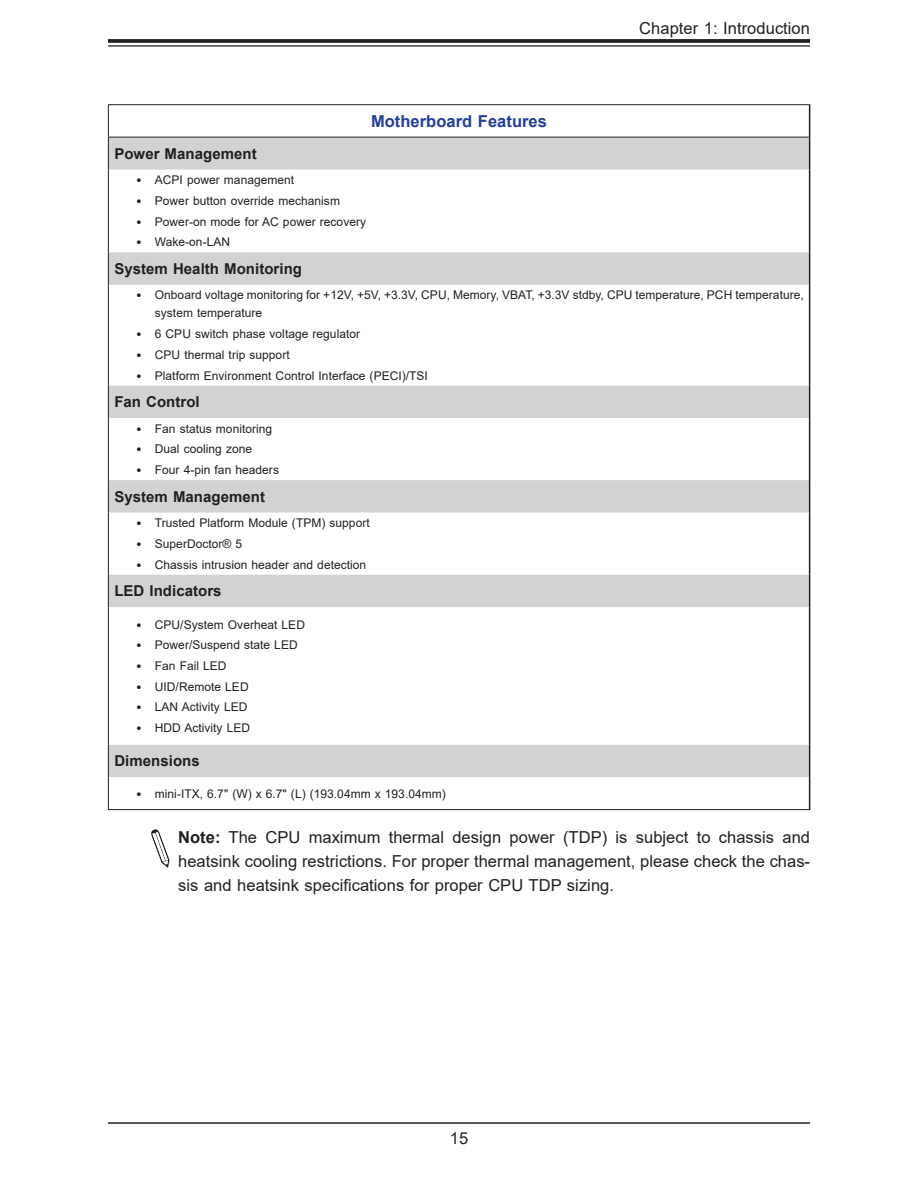
<style>
.page{position:relative;width:918px;height:1188px;background:#fff}
.page>*{position:absolute;margin:0;border:0;box-sizing:border-box;transform-origin:0 0}
.sm_body_warning_inde{font:16.5px/24px "Arial";letter-spacing:.005em;color:#231f20;text-align:justify}
.sm_fig_table_title{font:700 16.5px "Arial";letter-spacing:.005em;color:#223f99}
.sm_table_column_head{font:700 15px "Arial";letter-spacing:.005em;color:#231f20}
.t1{font:12px/18px "Arial";letter-spacing:.005em;color:#231f20}
.s1{font-family:"Letter Gothic Std";font-size:15px}
.s2{font-weight:700}
</style>
<div class="page">
<hr style="left:108px;top:1122px;width:702px;height:2px;background:#231f20">
<svg style="left:108px;top:39px;width:702px;height:4px;background:#302c2d"></svg>
<hr style="left:108px;top:45px;width:702px;height:2px;background:#231f20">
<svg style="left:151px;top:829px;width:18px;height:39px"></svg>
<svg style="left:109px;top:138px;width:700px;height:639px"></svg>
<hr style="left:809px;top:105px;width:1px;height:32px;background:#231f20">
<hr style="left:809px;top:137px;width:1px;height:33px;background:#231f20">
<hr style="left:809px;top:170px;width:1px;height:82px;background:#231f20">
<hr style="left:809px;top:252px;width:1px;height:33px;background:#231f20">
<hr style="left:809px;top:285px;width:1px;height:101px;background:#231f20">
<hr style="left:809px;top:386px;width:1px;height:32px;background:#231f20">
<hr style="left:809px;top:418px;width:1px;height:62px;background:#231f20">
<hr style="left:809px;top:480px;width:1px;height:33px;background:#231f20">
<hr style="left:809px;top:513px;width:1px;height:62px;background:#231f20">
<hr style="left:809px;top:575px;width:1px;height:32px;background:#231f20">
<hr style="left:809px;top:607px;width:1px;height:138px;background:#231f20">
<hr style="left:809px;top:745px;width:1px;height:32px;background:#231f20">
<hr style="left:809px;top:777px;width:1px;height:32px;background:#231f20">
<hr style="left:108px;top:137px;width:1px;height:33px;background:#231f20">
<hr style="left:108px;top:170px;width:1px;height:82px;background:#231f20">
<hr style="left:108px;top:252px;width:1px;height:33px;background:#231f20">
<hr style="left:108px;top:285px;width:1px;height:101px;background:#231f20">
<hr style="left:108px;top:386px;width:1px;height:32px;background:#231f20">
<hr style="left:108px;top:418px;width:1px;height:62px;background:#231f20">
<hr style="left:108px;top:480px;width:1px;height:33px;background:#231f20">
<hr style="left:108px;top:575px;width:1px;height:32px;background:#231f20">
<hr style="left:108px;top:607px;width:1px;height:138px;background:#231f20">
<hr style="left:108px;top:745px;width:1px;height:32px;background:#231f20">
<hr style="left:108px;top:777px;width:1px;height:32px;background:#231f20">
<hr style="left:108px;top:809px;width:702px;height:1px;background:#231f20">
<hr style="left:108px;top:104px;width:702px;height:1px;background:#231f20">
<hr style="left:108px;top:105px;width:1px;height:32px;background:#231f20">
<hr style="left:108px;top:137px;width:701px;height:1px;background:#231f20">
<hr style="left:108px;top:513px;width:1px;height:62px;background:#231f20">
<p class="sm_fig_table_title" style="left:371px;top:109px;width:178px">Motherboard Features</p>
<h1 class="sm_body_warning_inde" style="left:639px;top:16px;width:172px">Chapter 1: Introduction</h1>
<p class="sm_table_column_head" style="left:114px;top:143px;width:144px">Power Management</p>
<p class="t1" style="left:134px;top:171px;width:161px"><span class="s1">•</span> ACPI power management</p>
<p class="t1" style="left:134px;top:192px;width:207px"><span class="s1">•</span> Power button override mechanism</p>
<p class="t1" style="left:134px;top:212px;width:233px"><span class="s1">•</span> Power-on mode for AC power recovery</p>
<p class="t1" style="left:134px;top:233px;width:97px"><span class="s1">•</span> Wake-on-LAN</p>
<p class="sm_table_column_head" style="left:114px;top:258px;width:189px">System Health Monitoring</p>
<p class="t1" style="left:155px;top:286px;width:650px;text-indent:-21px"><span class="s1">•</span> Onboard voltage monitoring for +12V, +5V, +3.3V, CPU, Memory, VBAT, +3.3V stdby, CPU temperature, PCH temperature, system temperature</p>
<p class="t1" style="left:134px;top:325px;width:227px"><span class="s1">•</span> 6 CPU switch phase voltage regulator</p>
<p class="t1" style="left:134px;top:346px;width:157px"><span class="s1">•</span> CPU thermal trip support</p>
<p class="t1" style="left:134px;top:366px;width:295px"><span class="s1">•</span> Platform Environment Control Interface (PECI)/TSI</p>
<p class="sm_table_column_head" style="left:114px;top:391px;width:87px">Fan Control</p>
<p class="t1" style="left:134px;top:419px;width:139px"><span class="s1">•</span> Fan status monitoring</p>
<p class="t1" style="left:134px;top:440px;width:119px"><span class="s1">•</span> Dual cooling zone</p>
<p class="t1" style="left:134px;top:461px;width:146px"><span class="s1">•</span> Four 4-pin fan headers</p>
<p class="sm_table_column_head" style="left:114px;top:486px;width:152px">System Management</p>
<p class="t1" style="left:134px;top:514px;width:237px"><span class="s1">•</span> Trusted Platform Module (TPM) support</p>
<p class="t1" style="left:134px;top:535px;width:109px"><span class="s1">•</span> SuperDoctor® 5</p>
<p class="t1" style="left:134px;top:555px;width:233px"><span class="s1">•</span> Chassis intrusion header and detection</p>
<p class="sm_table_column_head" style="left:114px;top:580px;width:109px">LED Indicators</p>
<p class="t1" style="left:134px;top:615px;width:172px"><span class="s1">•</span> CPU/System Overheat LED</p>
<p class="t1" style="left:134px;top:636px;width:165px"><span class="s1">•</span> Power/Suspend state LED</p>
<p class="t1" style="left:134px;top:657px;width:94px"><span class="s1">•</span> Fan Fail LED</p>
<p class="t1" style="left:134px;top:677px;width:116px"><span class="s1">•</span> UID/Remote LED</p>
<p class="t1" style="left:134px;top:698px;width:115px"><span class="s1">•</span> LAN Activity LED</p>
<p class="t1" style="left:134px;top:719px;width:117px"><span class="s1">•</span> HDD Activity LED</p>
<p class="sm_table_column_head" style="left:114px;top:751px;width:87px">Dimensions</p>
<p class="t1" style="left:134px;top:784px;width:313px"><span class="s1">•</span> mini-ITX, 6.7" (W) x 6.7" (L) (193.04mm x 193.04mm)</p>
<p class="sm_body_warning_inde" style="left:178px;top:825px;width:633px"><span class="s2">Note:</span> The CPU maximum thermal design power (TDP) is subject to chassis and heatsink cooling restrictions. For proper thermal management, please check the chas&shy;sis and heatsink specifications for proper CPU TDP sizing.</p>
<h1 class="sm_body_warning_inde" style="left:450px;top:1126px;width:20px">15</h1>
</div>
